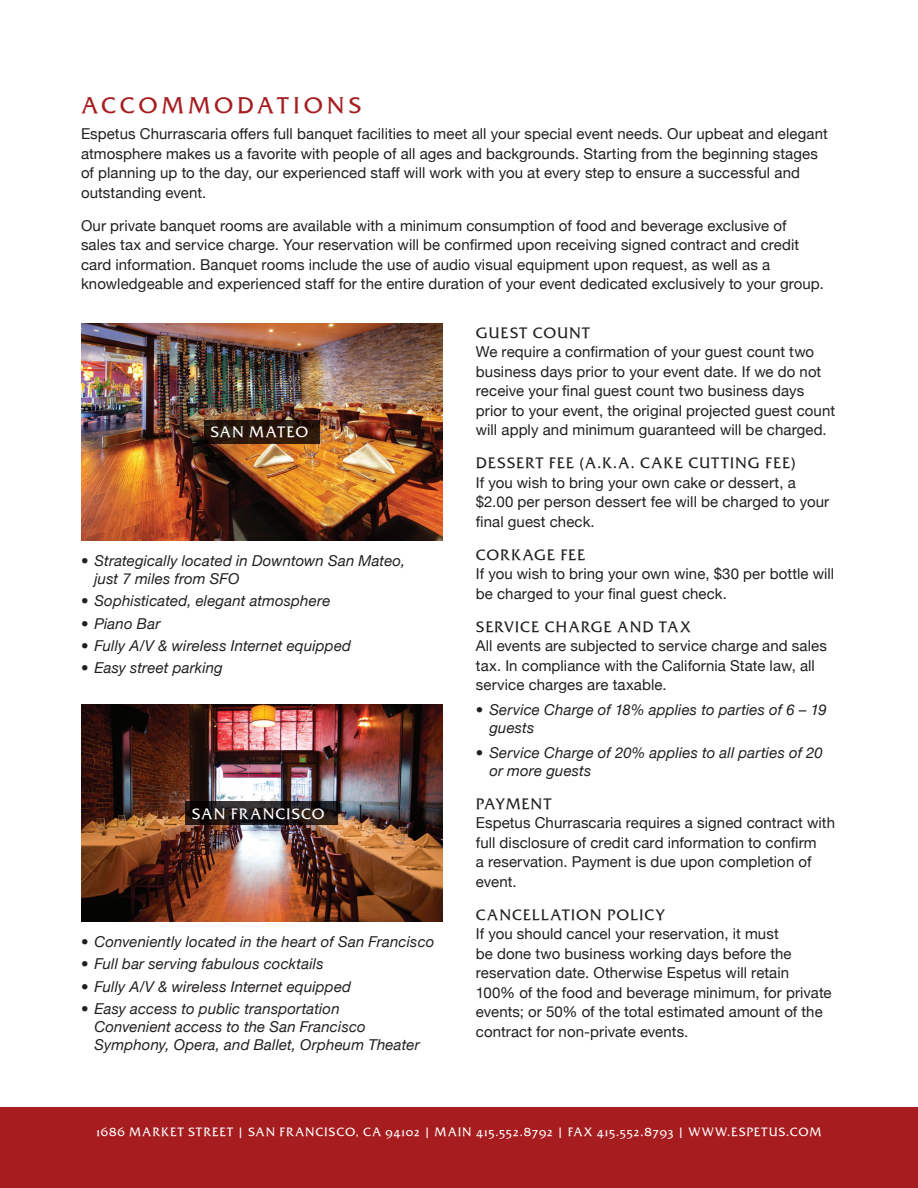
<style>
.page{position:relative;width:918px;height:1188px;background:#fff}
.page>*{position:absolute;margin:0;border:0;box-sizing:border-box;transform-origin:0 0}
.t1{font:22.5px "Friz Quadrata OSTT";letter-spacing:.165em;color:#a61c1f}
.t2{font:15px/19.5px "Helvetica Neue";letter-spacing:.005em;color:#231f20}
.t3{font:italic 15px/18px "Helvetica Neue";letter-spacing:.01em;color:#231f20}
.t4{font:15px "Friz Quadrata OSTT";letter-spacing:.05em;color:#231f20}
.t5{font:15px "Friz Quadrata OSTT";letter-spacing:.055em;color:#fff}
.t6{font:12px "Friz Quadrata OSTT";letter-spacing:.065em;color:#fff}
</style>
<div class="page">
<div style="left:0;top:1107px;width:918px;height:80px;background:#a61c1f"></div>
<img style="left:81px;top:323px;width:361px;height:217px">
<img style="left:81px;top:705px;width:361px;height:217px">
<svg style="left:185px;top:801px;width:153px;height:24px;background:#1f1818"></svg>
<svg style="left:204px;top:420px;width:116px;height:24px;background:#29170b"></svg>
<h1 class="t1" style="left:81px;top:91px;width:282px">ACCOMMODATIONS</h1>
<p class="t2" style="left:81px;top:125px;width:748px">Espetus Churrascaria offers full banquet facilities to meet all your special event needs. Our upbeat and elegant atmosphere makes us a favorite with people of all ages and backgrounds. Starting from the beginning stages of planning up to the day, our experienced staff will work with you at every step to ensure a successful and outstanding event.</p>
<p class="t2" style="left:81px;top:217px;width:744px">Our private banquet rooms are available with a minimum consumption of food and beverage exclusive of sales tax and service charge. Your reservation will be confirmed upon receiving signed contract and credit card information. Banquet rooms include the use of audio visual equipment upon request, as well as a knowledgeable and experienced staff for the entire duration of your event dedicated exclusively to your group.</p>
<p class="t5" style="left:210px;top:422px;width:99px">SAN MATEO</p>
<p class="t3" style="left:94px;top:553px;width:312px;text-indent:-14px">• Strategically located in Downtown San Mateo, just 7 miles from SFO</p>
<p class="t3" style="left:81px;top:593px;width:251px">• Sophisticated, elegant atmosphere</p>
<p class="t3" style="left:81px;top:615px;width:81px">• Piano Bar</p>
<p class="t3" style="left:81px;top:638px;width:272px">• Fully A/V &amp; wireless Internet equipped</p>
<p class="t3" style="left:81px;top:660px;width:143px">• Easy street parking</p>
<p class="t5" style="left:192px;top:804px;width:134px">SAN FRANCISCO</p>
<p class="t3" style="left:81px;top:934px;width:355px">• Conveniently located in the heart of San Francisco</p>
<p class="t3" style="left:81px;top:956px;width:244px">• Full bar serving fabulous cocktails</p>
<p class="t3" style="left:81px;top:978px;width:272px">• Fully A/V &amp; wireless Internet equipped</p>
<p class="t3" style="left:94px;top:1001px;width:327px;text-indent:-13px">• Easy access to public transportation<br>Convenient access to the San Francisco<br>Symphony, Opera, and Ballet, Orpheum Theater</p>
<p class="t4" style="left:476px;top:323px;width:116px">GUEST COUNT</p>
<p class="t2" style="left:476px;top:343px;width:361px">We require a confirmation of your guest count two business days prior to your event date. If we do not receive your final guest count two business days prior to your event, the original projected guest count will apply and minimum guaranteed will be charged.</p>
<p class="t4" style="left:476px;top:454px;width:321px">DESSERT FEE (A.K.A. CAKE CUTTING FEE)</p>
<p class="t2" style="left:476px;top:473px;width:355px">If you wish to bring your own cake or dessert, a $2.00 per person dessert fee will be charged to your final guest check.</p>
<p class="t4" style="left:476px;top:545px;width:111px">CORKAGE FEE</p>
<p class="t2" style="left:476px;top:565px;width:360px">If you wish to bring your own wine, $30 per bottle will be charged to your final guest check.</p>
<p class="t4" style="left:476px;top:617px;width:217px">SERVICE CHARGE AND TAX</p>
<p class="t2" style="left:476px;top:637px;width:353px">All events are subjected to service charge and sales tax. In compliance with the California State law, all service charges are taxable.</p>
<p class="t3" style="left:489px;top:701px;width:339px;text-indent:-14px">• Service Charge of 18% applies to parties of 6 – 19 guests</p>
<p class="t3" style="left:489px;top:744px;width:335px;text-indent:-14px">• Service Charge of 20% applies to all parties of 20 or more guests</p>
<p class="t4" style="left:476px;top:794px;width:77px">PAYMENT</p>
<p class="t2" style="left:476px;top:814px;width:361px">Espetus Churrascaria requires a signed contract with full disclosure of credit card information to confirm<br>a reservation. Payment is due upon completion of event.</p>
<p class="t4" style="left:476px;top:905px;width:191px">CANCELLATION POLICY</p>
<p class="t2" style="left:476px;top:925px;width:357px">If you should cancel your reservation, it must<br>be done two business working days before the reservation date. Otherwise Espetus will retain 100% of the food and beverage minimum, for private events; or 50% of the total estimated amount of the contract for non-private events.</p>
<p class="t6" style="left:97px;top:1124px;width:726px">1686 MARKET STREET | SAN FRANCISCO, CA 94102 | MAIN 415.552.8792 | FAX 415.552.8793 | WWW.ESPETUS.COM</p>
</div>
